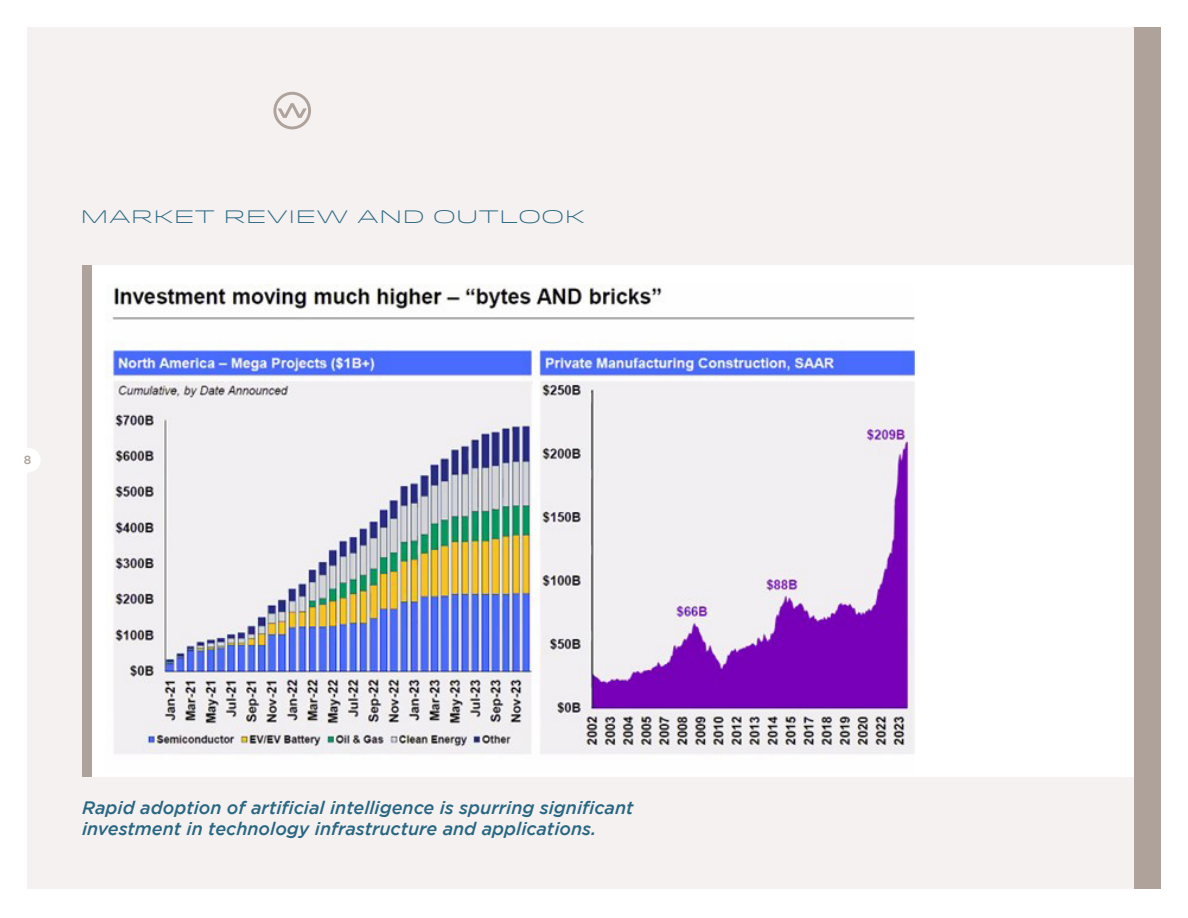
<style>
.page{position:relative;width:1188px;height:918px;background:#fff}
.page>*{position:absolute;margin:0;border:0;box-sizing:border-box;transform-origin:0 0}
.t1{font:italic 500 18px/21px "Gotham";color:#296682}
.t2{font:300 18px "Idlewild";color:#296682}
.t3{font:500 12px "Gotham";color:#afa29a}
</style>
<div class="page">
<div style="left:28px;top:28px;width:1132px;height:861px;background:#f4f1f0"></div>
<svg style="left:273px;top:92px;width:38px;height:37px"></svg>
<div style="left:14px;top:448px;width:27px;height:24px;background:#fff;border-radius:50%"></div>
<div style="left:90px;top:265px;width:1044px;height:512px;background:#fff"></div>
<div style="left:82px;top:265px;width:10px;height:512px;background:#afa29a"></div>
<img style="left:106px;top:285px;width:809px;height:474px">
<div style="left:1134px;top:28px;width:26px;height:861px;background:#afa29a"></div>
<p class="t2" style="left:81px;top:204px;width:506px">MARKET REVIEW AND OUTLOOK</p>
<p class="t3" style="left:24px;top:453px;width:9px">8</p>
<p class="t1" style="left:82px;top:797px;width:553px">Rapid adoption of artificial intelligence is spurring significant investment in technology infrastructure and applications.</p>
</div>
